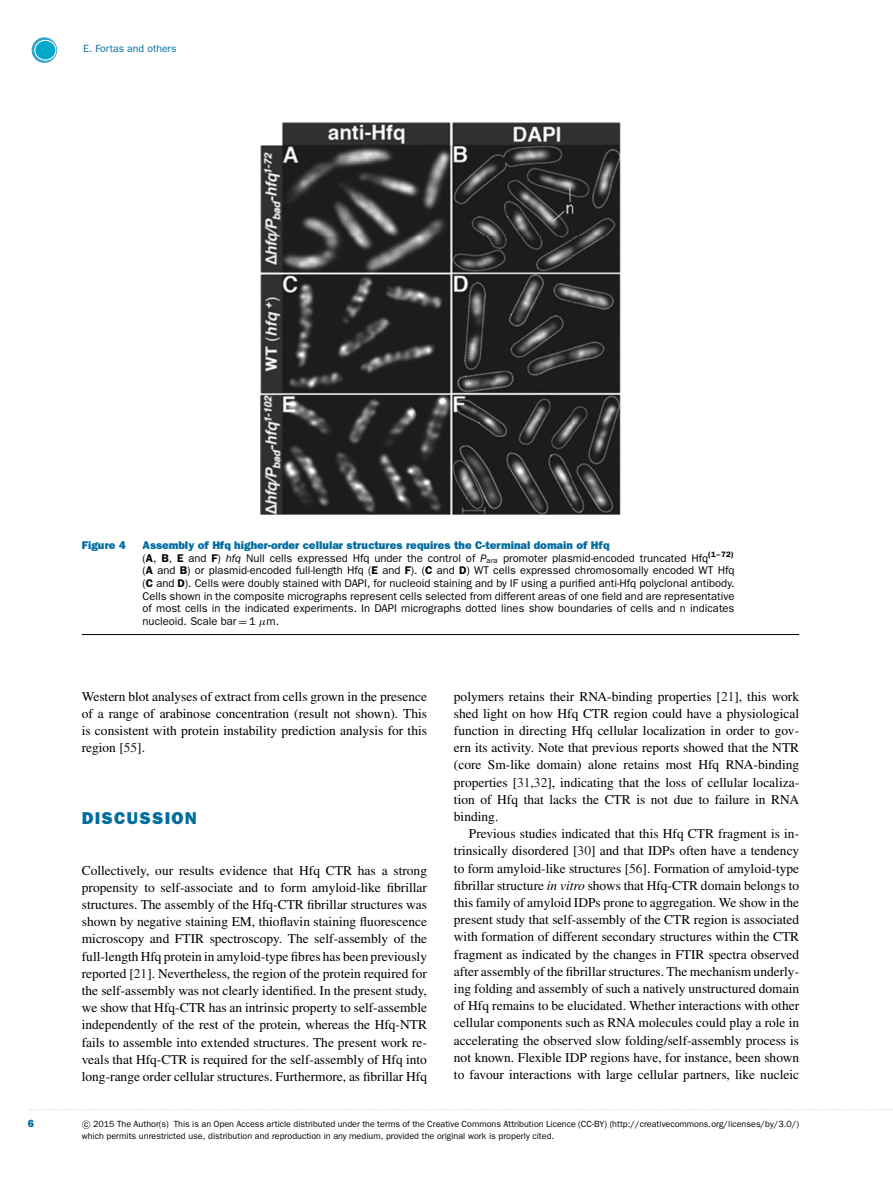
<style>
.page{position:relative;width:893px;height:1183px;background:#fff}
.page>*{position:absolute;margin:0;border:0;box-sizing:border-box;transform-origin:0 0}
.t1{font:800 17.25px "Franklin Gothic";letter-spacing:.075em;color:#006ca0}
.t2{font:13.5px/17.2px "Times";color:#000;text-align:justify}
.t3{font:11.25px/12.8px "Franklin Gothic";color:#000}
.t4{font:800 11.25px "Franklin Gothic";color:#006ca0}
.t5{font:10.5px "Franklin Gothic";color:#006ca0}
.t6{font:800 10.5px "Franklin Gothic";color:#006ca0}
.t7{font:9px/12px "Franklin Gothic";color:#000}
.s1{font-weight:800;color:#006ca0}
.s2{font-weight:600}
.s3{font-style:italic}
.s4{font-family:"MTSY"}
.s5{font-family:"RMTMI"}
.s6{color:#231f20}
.s7{font-family:"CMSY10"}
</style>
<div class="page">
<svg style="left:32px;top:37px;width:25px;height:26px"></svg>
<svg style="left:34px;top:39px;width:23px;height:22px"></svg>
<div style="left:35px;top:41px;width:20px;height:18px;background:#00a8cb;border-radius:50%"></div>
<img style="left:260px;top:122px;width:360px;height:392px">
<hr style="left:82px;top:634px;width:717px;height:1px;background:#000">
<p class="t5" style="left:83px;top:45px;width:95px">E. Fortas and others</p>
<p class="t4" style="left:82px;top:541px;width:46px">Figure 4</p>
<p class="t3" style="left:143px;top:539px;width:593px"><span class="s1">Assembly of Hfq higher-order cellular structures requires the C-terminal domain of Hfq<br></span>(<span class="s2">A</span>, <span class="s2">B</span>, <span class="s2">E</span> and <span class="s2">F</span>) <span class="s3">hfq</span> Null cells expressed Hfq under the control of <span class="s3">P</span><sub>ara</sub> promoter plasmid-encoded truncated Hfq<sup>(1–72) </sup>(<span class="s2">A</span> and <span class="s2">B</span>) or plasmid-encoded full-length Hfq (<span class="s2">E</span> and <span class="s2">F</span>). (<span class="s2">C</span> and <span class="s2">D</span>) WT cells expressed chromosomally encoded WT Hfq (<span class="s2">C</span> and <span class="s2">D</span>). Cells were doubly stained with DAPI, for nucleoid staining and by IF using a purified anti-Hfq polyclonal antibody.<br>Cells shown in the composite micrographs represent cells selected from different areas of one field and are representative of most cells in the indicated experiments. In DAPI micrographs dotted lines show boundaries of cells and n indicates nucleoid. Scale bar <span class="s4">=</span> 1 <span class="s5">μ</span>m.</p>
<p class="t2" style="left:82px;top:688px;width:347px">Western blot analyses of extract from cells grown in the presence of a range of arabinose concentration (result not shown). This is consistent with protein instability prediction analysis for this region [<span class="s6">55</span>].</p>
<p class="t1" style="left:82px;top:811px;width:117px">DISCUSSION</p>
<p class="t2" style="left:82px;top:862px;width:347px">Collectively, our results evidence that Hfq CTR has a strong propensity to self-associate and to form amyloid-like fibrillar structures. The assembly of the Hfq-CTR fibrillar structures was shown by negative staining EM, thioflavin staining fluorescence microscopy and FTIR spectroscopy. The self-assembly of the full-length Hfq protein in amyloid-type fibres has been previously reported [<span class="s6">21</span>]. Nevertheless, the region of the protein required for the self-assembly was not clearly identified. In the present study, we show that Hfq-CTR has an intrinsic property to self-assemble independently of the rest of the protein, whereas the Hfq-NTR fails to assemble into extended structures. The present work re&shy;veals that Hfq-CTR is required for the self-assembly of Hfq into long-range order cellular structures. Furthermore, as fibrillar Hfq</p>
<p class="t2" style="left:454px;top:688px;width:347px">polymers retains their RNA-binding properties [<span class="s6">21</span>], this work shed light on how Hfq CTR region could have a physiological function in directing Hfq cellular localization in order to gov&shy;ern its activity. Note that previous reports showed that the NTR (core Sm-like domain) alone retains most Hfq RNA-binding properties [<span class="s6">31</span>,<span class="s6">32</span>], indicating that the loss of cellular localiza&shy;tion of Hfq that lacks the CTR is not due to failure in RNA binding.</p>
<p class="t2" style="left:454px;top:826px;width:347px;text-indent:15px">Previous studies indicated that this Hfq CTR fragment is in&shy;trinsically disordered [<span class="s6">30</span>] and that IDPs often have a tendency to form amyloid-like structures [<span class="s6">56</span>]. Formation of amyloid-type fibrillar structure <span class="s3">in vitro</span> shows that Hfq-CTR domain belongs to this family of amyloid IDPs prone to aggregation. We show in the present study that self-assembly of the CTR region is associated with formation of different secondary structures within the CTR fragment as indicated by the changes in FTIR spectra observed after assembly of the fibrillar structures. The mechanism underly&shy;ing folding and assembly of such a natively unstructured domain of Hfq remains to be elucidated. Whether interactions with other cellular components such as RNA molecules could play a role in accelerating the observed slow folding/self-assembly process is not known. Flexible IDP regions have, for instance, been shown to favour interactions with large cellular partners, like nucleic</p>
<p class="t6" style="left:28px;top:1119px;width:8px">6</p>
<p class="t7" style="left:82px;top:1118px;width:719px"><span class="s7">-</span>c 2015 The Author(s) This is an Open Access article distributed under the terms of the Creative Commons Attribution Licence (CC-BY) (http://creativecommons.org/licenses/by/3.0/) which permits unrestricted use, distribution and reproduction in any medium, provided the original work is properly cited.</p>
</div>
